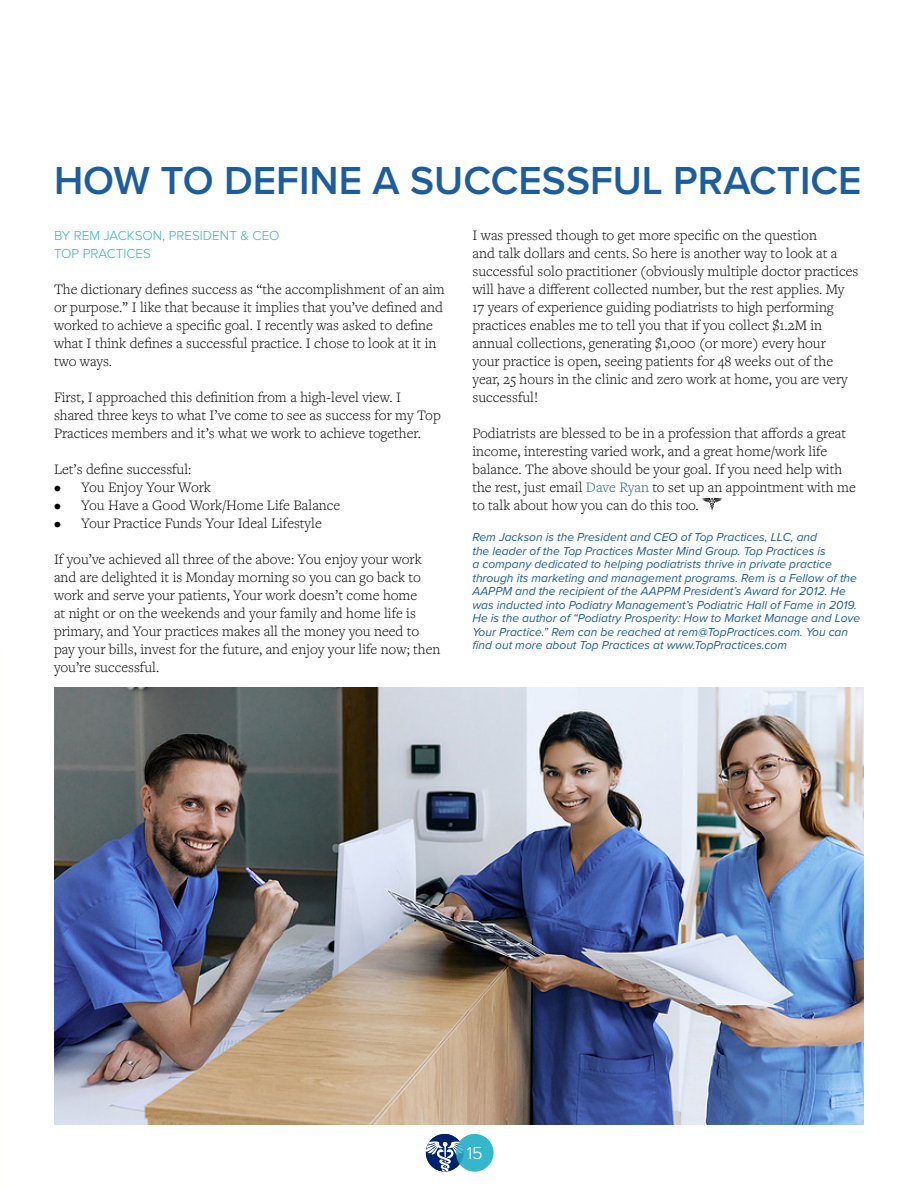
<style>
.page{position:relative;width:918px;height:1188px;background:#fff}
.page>*{position:absolute;margin:0;border:0;box-sizing:border-box;transform-origin:0 0}
.t1{font:600 40.5px "Proxima Nova";color:#1c5d9d}
.t2{font:300 18px "Proxima Nova";color:#fff}
.t3{font:300 15px/18px "Freight Text Pro";color:#000}
.t4{font:300 13.5px/18px "Proxima Nova";color:#2eb3ca}
.t5{font:italic 12px/13.5px "Proxima Nova";color:#1c5d9d}
.s1{color:#1c5d9d}
</style>
<div class="page">
<img style="left:54px;top:687px;width:810px;height:438px">
<div style="left:426px;top:1134px;width:37px;height:38px;background:#00226a;border-radius:50%"></div>
<svg style="left:426px;top:1140px;width:37px;height:32px"></svg>
<svg style="left:456px;top:1134px;width:37px;height:38px"></svg>
<svg style="left:702px;top:498px;width:20px;height:13px"></svg>
<h1 class="t1" style="left:54px;top:150px;width:809px">HOW TO DEFINE A SUCCESSFUL PRACTICE</h1>
<p class="t3" style="left:472px;top:226px;width:387px">I was pressed though to get more specific on the question<br>and talk dollars and cents. So here is another way to look at a successful solo practitioner (obviously multiple doctor practices will have a different collected number, but the rest applies. My 17 years of experience guiding podiatrists to high performing practices enables me to tell you that if you collect $1.2M in annual collections, generating $1,000 (or more) every hour<br>your practice is open, seeing patients for 48 weeks out of the year, 25 hours in the clinic and zero work at home, you are very successful!</p>
<p class="t3" style="left:472px;top:424px;width:385px">Podiatrists are blessed to be in a profession that affords a great income, interesting varied work, and a great home/work life balance. The above should be your goal. If you need help with the rest, just email <span class="s1">Dave Ryan</span> to set up an appointment with me to talk about how you can do this too.</p>
<p class="t5" style="left:472px;top:530px;width:389px">Rem Jackson is the President and CEO of Top Practices, LLC, and<br>the leader of the Top Practices Master Mind Group. Top Practices is<br>a company dedicated to helping podiatrists thrive in private practice through its marketing and management programs. Rem is a Fellow of the AAPPM and the recipient of the AAPPM President’s Award for 2012. He was inducted into Podiatry Management’s Podiatric Hall of Fame in 2019.<br>He is the author of “Podiatry Prosperity: How to Market Manage and Love Your Practice.” Rem can be reached at rem@TopPractices.com. You can find out more about Top Practices at www.TopPractices.com</p>
<p class="t4" style="left:54px;top:226px;width:227px">BY REM JACKSON, PRESIDENT &amp; CEO<br>TOP PRACTICES</p>
<p class="t3" style="left:54px;top:280px;width:392px">The dictionary defines success as “the accomplishment of an aim or purpose.” I like that because it implies that you’ve defined and worked to achieve a specific goal. I recently was asked to define what I think defines a successful practice. I chose to look at it in two ways.</p>
<p class="t3" style="left:54px;top:388px;width:388px">First, I approached this definition from a high-level view. I shared three keys to what I’ve come to see as success for my Top<br>Practices members and it’s what we work to achieve together.</p>
<p class="t3" style="left:54px;top:460px;width:139px">Let’s define successful:</p>
<p class="t3" style="left:54px;top:478px;width:158px">• You Enjoy Your Work</p>
<p class="t3" style="left:54px;top:496px;width:288px">• You Have a Good Work/Home Life Balance</p>
<p class="t3" style="left:54px;top:514px;width:269px">• Your Practice Funds Your Ideal Lifestyle</p>
<p class="t3" style="left:54px;top:550px;width:388px">If you’ve achieved all three of the above: You enjoy your work and are delighted it is Monday morning so you can go back to work and serve your patients, Your work doesn’t come home<br>at night or on the weekends and your family and home life is primary, and Your practices makes all the money you need to pay your bills, invest for the future, and enjoy your life now; then you’re successful.</p>
<p class="t2" style="left:467px;top:1140px;width:18px">15</p>
</div>
